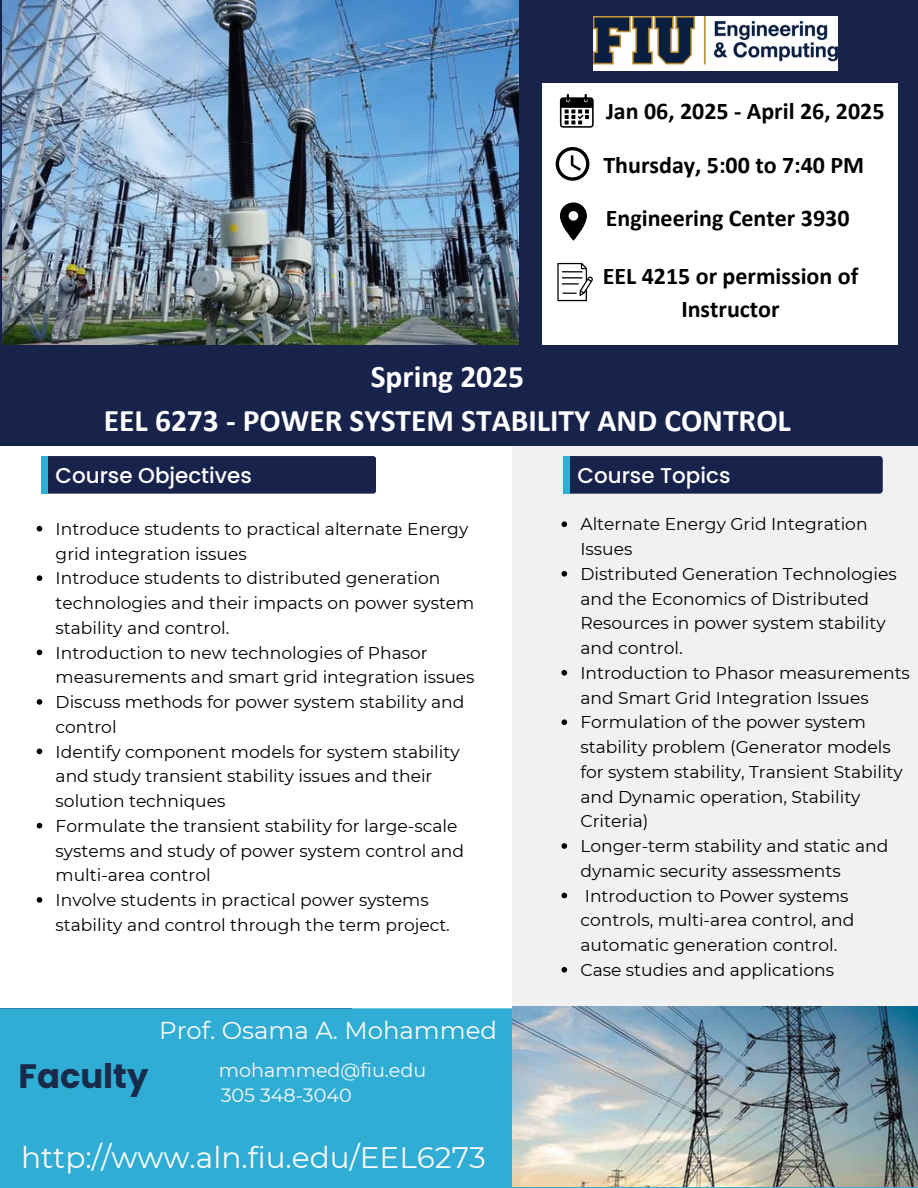
<style>
.page{position:relative;width:918px;height:1188px;background:#fff}
.page>*{position:absolute;margin:0;border:0;box-sizing:border-box;transform-origin:0 0}
.t1{font:700 33.9px "Poppins";color:#182b4b}
.t2{font:700 31.5px/43.8px "Calibri";color:#fff;text-align:center}
.t3{font:29.7px "Montserrat";color:#fafafa}
.t4{font:24.45px "Montserrat";color:#fafafa}
.t5{font:700 24px/32.7px "Calibri";color:#000;text-align:center}
.t6{font:500 21.45px "Poppins";color:#fff}
.t7{font:19.2px "Montserrat";color:#fafafa}
.t8{font:17.1px/24.8px "Montserrat";color:#000}
</style>
<div class="page">
<div style="left:512px;top:0;width:406px;height:1188px;background:#f1f1f1"></div>
<div style="left:0;top:1008px;width:918px;height:180px;background:#30add4"></div>
<div style="left:0;top:0;width:918px;height:445px;background:#18234b"></div>
<div style="left:542px;top:83px;width:356px;height:262px;background:#fff"></div>
<svg style="left:560px;top:94px;width:34px;height:34px"></svg>
<svg style="left:556px;top:147px;width:33px;height:34px"></svg>
<svg style="left:560px;top:202px;width:27px;height:39px"></svg>
<svg style="left:557px;top:263px;width:36px;height:38px"></svg>
<div style="left:42px;top:456px;width:334px;height:38px;background:#18234b;border-radius:3px"></div>
<div style="left:42px;top:456px;width:6px;height:38px;background:#30add4"></div>
<div style="left:564px;top:456px;width:319px;height:38px;background:#18234b;border-radius:3px"></div>
<div style="left:564px;top:456px;width:6px;height:38px;background:#30add4"></div>
<img style="left:2px;top:0;width:516px;height:344px">
<img style="left:512px;top:1006px;width:406px;height:180px">
<svg style="left:37px;top:526px;width:5px;height:5px"></svg>
<svg style="left:37px;top:575px;width:5px;height:6px"></svg>
<svg style="left:37px;top:650px;width:5px;height:5px"></svg>
<svg style="left:37px;top:699px;width:5px;height:6px"></svg>
<svg style="left:37px;top:749px;width:5px;height:5px"></svg>
<svg style="left:37px;top:823px;width:5px;height:5px"></svg>
<svg style="left:37px;top:897px;width:5px;height:6px"></svg>
<svg style="left:562px;top:521px;width:5px;height:6px"></svg>
<svg style="left:562px;top:571px;width:5px;height:6px"></svg>
<svg style="left:562px;top:670px;width:5px;height:6px"></svg>
<svg style="left:562px;top:719px;width:5px;height:6px"></svg>
<svg style="left:562px;top:843px;width:5px;height:6px"></svg>
<svg style="left:562px;top:893px;width:5px;height:5px"></svg>
<svg style="left:562px;top:967px;width:5px;height:6px"></svg>
<img style="left:594px;top:17px;width:244px;height:54px">
<p class="t5" style="left:606px;top:97px;width:280px">Jan 06, 2025 - April 26, 2025</p>
<h3 class="t5" style="left:603px;top:150px;width:262px">Thursday, 5:00 to 7:40 PM</h3>
<h3 class="t5" style="left:606px;top:203px;width:245px">Engineering Center 3930</h3>
<p class="t5" style="left:603px;top:262px;width:257px">EEL 4215 or permission of<br>Instructor</p>
<h3 class="t2" style="left:104px;top:357px;width:689px">Spring 2025<br>EEL 6273 - POWER SYSTEM STABILITY AND CONTROL</h3>
<h3 class="t6" style="left:56px;top:461px;width:198px">Course Objectives</h3>
<h1 class="t8" style="left:56px;top:516px;width:414px">Introduce students to practical alternate Energy grid integration issues</h1>
<h5 class="t8" style="left:56px;top:566px;width:420px">Introduce students to distributed generation technologies and their impacts on power system stability and control.</h5>
<p class="t8" style="left:56px;top:640px;width:420px">Introduction to new technologies of Phasor measurements and smart grid integration issues</p>
<p class="t8" style="left:56px;top:690px;width:410px">Discuss methods for power system stability and control</p>
<p class="t8" style="left:56px;top:739px;width:406px">Identify component models for system stability and study transient stability issues and their solution techniques</p>
<p class="t8" style="left:56px;top:813px;width:410px">Formulate the transient stability for large-scale systems and study of power system control and multi-area control</p>
<p class="t8" style="left:56px;top:888px;width:396px">Involve students in practical power systems stability and control through the term project.</p>
<p class="t1" style="left:18px;top:1053px;width:131px">Faculty</p>
<p class="t4" style="left:159px;top:1015px;width:339px">Prof. Osama A. Mohammed</p>
<p class="t7" style="left:219px;top:1059px;width:209px">mohammed@fiu.edu</p>
<p class="t7" style="left:221px;top:1084px;width:132px">305 348-3040</p>
<p class="t3" style="left:21px;top:1140px;width:466px">http://www.aln.fiu.edu/EEL6273</p>
<p class="t6" style="left:578px;top:461px;width:154px">Course Topics</p>
<p class="t8" style="left:580px;top:512px;width:289px">Alternate Energy Grid Integration<br>Issues</p>
<p class="t8" style="left:580px;top:561px;width:318px">Distributed Generation Technologies and the Economics of Distributed<br>Resources in power system stability and control.</p>
<h5 class="t8" style="left:580px;top:660px;width:331px">Introduction to Phasor measurements and Smart Grid Integration Issues</h5>
<p class="t8" style="left:580px;top:710px;width:324px">Formulation of the power system stability problem (Generator models for system stability, Transient Stability and Dynamic operation, Stability<br>Criteria)</p>
<p class="t8" style="left:580px;top:834px;width:309px">Longer-term stability and static and dynamic security assessments</p>
<p class="t8" style="left:580px;top:883px;width:275px">Introduction to Power systems controls, multi-area control, and automatic generation control.</p>
<p class="t8" style="left:580px;top:957px;width:255px">Case studies and applications</p>
</div>
